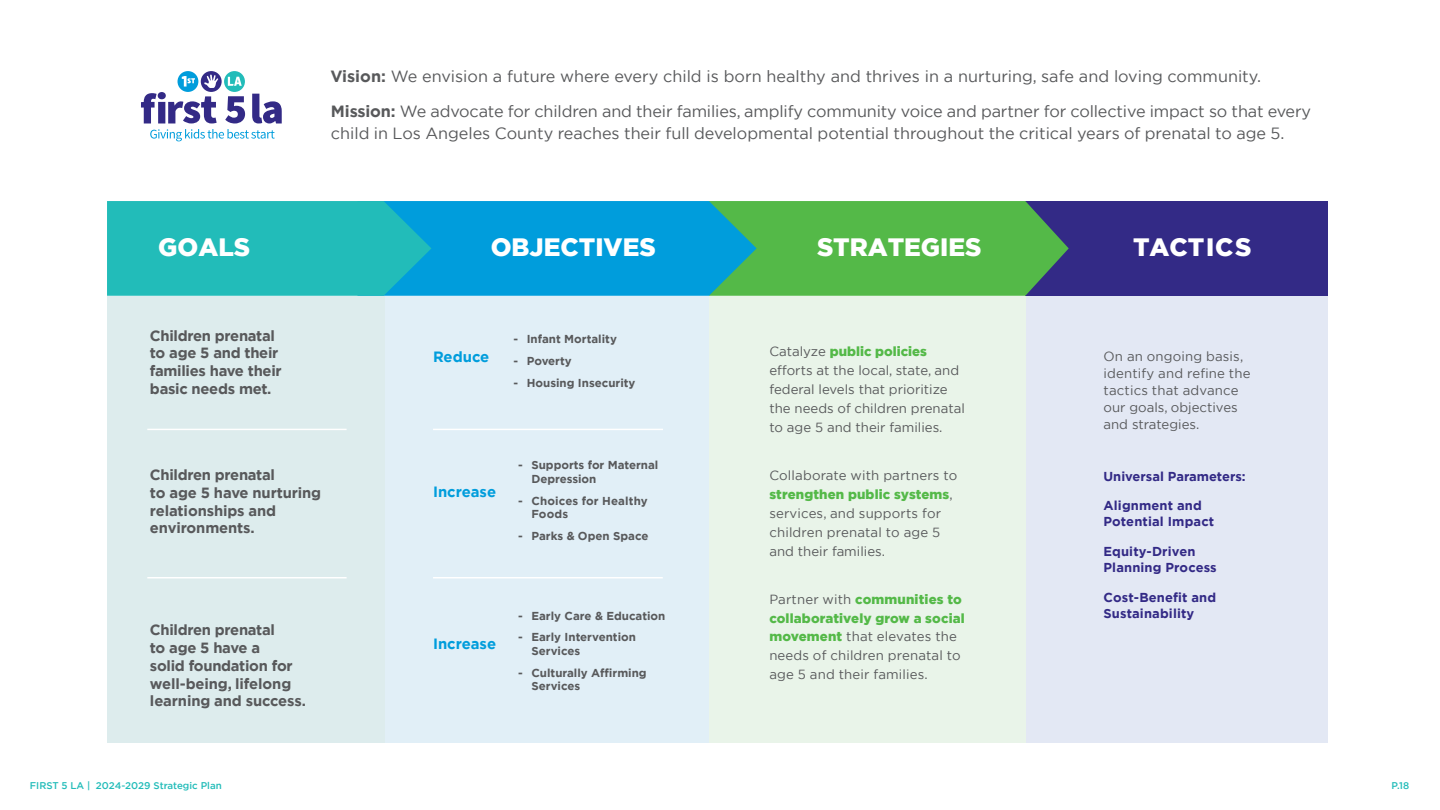
<style>
.page{position:relative;width:1440px;height:810px;background:#fff}
.page>*{position:absolute;margin:0;border:0;box-sizing:border-box;transform-origin:0 0}
.t1{font:900 25.12px "Gotham";color:#fff}
.t2{font:900 25.12px "Gotham";letter-spacing:.02em;color:#fff}
.t3{font:16.27px/35.5px "Gotham";color:#58595b}
.t4{font:700 14.85px "Gotham";color:#009ddc}
.t5{font:700 14.77px/17.7px "Gotham";letter-spacing:-.02em;color:#58595b}
.t6{font:13.2px/18.9px "Gotham";color:#58595b}
.t7{font:700 12.9px/15.5px "Gotham";letter-spacing:.01em;color:#332a86}
.t8{font:700 11.48px/13.6px "Gotham";color:#58595b}
.t9{font:500 9.75px "Gotham";color:#22bcb9}
.s1{font-weight:700}
.s2{font-weight:900;color:#54b948}
</style>
<div class="page">
<div style="left:1025px;top:296px;width:303px;height:447px;background:#e3e8f4"></div>
<div style="left:1025px;top:201px;width:303px;height:95px;background:#332a86"></div>
<div style="left:709px;top:296px;width:316px;height:447px;background:#e9f4e9"></div>
<div style="left:385px;top:296px;width:324px;height:447px;background:#e1eff7"></div>
<div style="left:107px;top:296px;width:278px;height:447px;background:#ddeced"></div>
<hr style="left:147px;top:429px;width:200px;height:1px;background:#fff">
<hr style="left:147px;top:577px;width:200px;height:1px;background:#fff">
<hr style="left:433px;top:429px;width:230px;height:1px;background:#fff">
<hr style="left:433px;top:577px;width:230px;height:1px;background:#fff">
<svg style="left:107px;top:201px;width:962px;height:95px;background:#27ad9f"></svg>
<svg style="left:150px;top:129px;width:125px;height:12px"></svg>
<svg style="left:141px;top:71px;width:104px;height:52px"></svg>
<svg style="left:252px;top:94px;width:30px;height:29px"></svg>
<p class="t3" style="left:330px;top:58px;width:982px"><span class="s1">Vision:</span> We envision a future where every child is born healthy and thrives in a nurturing, safe and loving community.<br><span class="s1">Mission:</span> We advocate for children and their families, amplify community voice and partner for collective impact so that every</p>
<p class="t3" style="left:331px;top:115px;width:955px">child in Los Angeles County reaches their full developmental potential throughout the critical years of prenatal to age 5.</p>
<h1 class="t1" style="left:158px;top:230px;width:93px">GOALS</h1>
<p class="t5" style="left:150px;top:326px;width:133px">Children prenatal to age 5 and their families have their basic needs met.</p>
<p class="t5" style="left:150px;top:466px;width:173px">Children prenatal<br>to age 5 have nurturing relationships and environments.</p>
<p class="t5" style="left:150px;top:621px;width:157px">Children prenatal<br>to age 5 have a<br>solid foundation for well-being, lifelong learning and success.</p>
<h1 class="t1" style="left:491px;top:230px;width:167px">OBJECTIVES</h1>
<h1 class="t1" style="left:817px;top:230px;width:166px">STRATEGIES</h1>
<h1 class="t2" style="left:1133px;top:230px;width:120px">TACTICS</h1>
<p class="t4" style="left:433px;top:347px;width:58px">Reduce</p>
<p class="t8" style="left:513px;top:332px;width:105px">- Infant Mortality</p>
<p class="t8" style="left:513px;top:354px;width:60px">- Poverty</p>
<p class="t8" style="left:513px;top:376px;width:124px">- Housing Insecurity</p>
<p class="t4" style="left:433px;top:481px;width:65px">Increase</p>
<p class="t8" style="left:531px;top:458px;width:128px;text-indent:-13px">- Supports for Maternal<br>Depression</p>
<p class="t8" style="left:531px;top:494px;width:118px;text-indent:-13px">- Choices for Healthy<br>Foods</p>
<p class="t8" style="left:518px;top:529px;width:132px">- Parks &amp; Open Space</p>
<p class="t4" style="left:433px;top:634px;width:65px">Increase</p>
<p class="t8" style="left:518px;top:609px;width:149px">- Early Care &amp; Education</p>
<p class="t8" style="left:531px;top:630px;width:106px;text-indent:-13px">- Early Intervention<br>Services</p>
<p class="t8" style="left:531px;top:666px;width:117px;text-indent:-13px">- Culturally Affirming<br>Services</p>
<p class="t6" style="left:769px;top:342px;width:197px">Catalyze <span class="s2">public policies </span>efforts at the local, state, and federal levels that prioritize the needs of children prenatal to age 5 and their families.</p>
<p class="t6" style="left:769px;top:466px;width:190px">Collaborate with partners to <span class="s2">strengthen public systems</span>, services, and supports for children prenatal to age 5 and their families.</p>
<p class="t6" style="left:769px;top:589px;width:197px">Partner with <span class="s2">communities to collaboratively grow a social movement</span> that elevates the needs of children prenatal to age 5 and their families.</p>
<p class="t6" style="left:1104px;top:347px;width:149px;line-height:17px">On an ongoing basis, identify and refine the tactics that advance our goals, objectives and strategies.</p>
<p class="t7" style="left:1104px;top:468px;width:144px">Universal Parameters:</p>
<p class="t7" style="left:1104px;top:498px;width:112px">Alignment and<br>Potential Impact</p>
<p class="t7" style="left:1104px;top:544px;width:115px">Equity-Driven<br>Planning Process</p>
<p class="t7" style="left:1104px;top:590px;width:114px">Cost-Benefit and<br>Sustainability</p>
<p class="t9" style="left:30px;top:779px;width:193px">FIRST 5 LA | 2024-2029 Strategic Plan</p>
<p class="t9" style="left:1392px;top:779px;width:19px">P.18</p>
</div>
